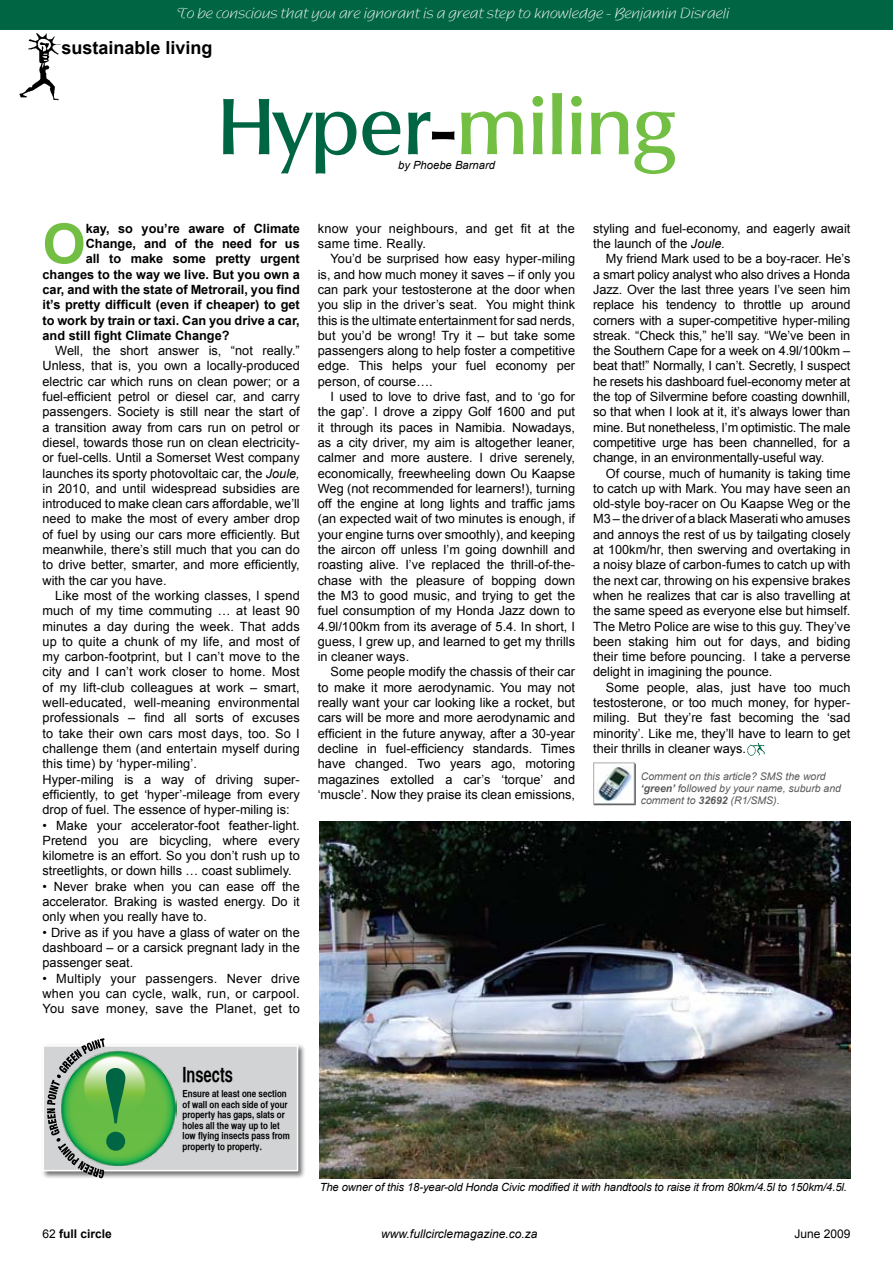
<style>
.page{position:relative;width:893px;height:1263px;background:#fff}
.page>*{position:absolute;margin:0;border:0;box-sizing:border-box;transform-origin:0 0}
.t1{font:500 77.25px "Columbia";color:#72bf44}
.t2{font:700 55.5px "Arial";color:#72bf44}
.t3{font:21px "Helvetica CY Bold";color:#000;scale:.85 1}
.t4{font:700 18px "Arial";color:#000}
.t5{font:15px "Nadianne";color:#fff}
.t6{font:12.75px/15.3px "Arial";color:#000;text-align:justify}
.t7{font:700 12.75px "Arial";color:#000}
.t8{font:12.75px/15.3px "Arial";letter-spacing:.02em;color:#000}
.t9{font:italic 12px "Arial";color:#000}
.t10{font:700 12px "Arial";color:#000}
.t11{font:12px "Arial";color:#000}
.t12{font:italic 11.25px "Arial";letter-spacing:-.01em;color:#000}
.t13{font:italic 10.5px/12px "Arial";color:#58595b}
.t14{font:9.75px/10.5px "Helvetica CY Bold";color:#000}
.s1{color:#006543}
.s2{font-size:67.5px;color:#000}
.s3{font-style:italic}
.s4{font-weight:700}
.s5{font-weight:400}
</style>
<div class="page">
<div style="left:0;top:0;width:893px;height:30px;background:#006543"></div>
<img style="left:20px;top:33px;width:41px;height:68px">
<img style="left:320px;top:821px;width:530px;height:357px">
<img style="left:747px;top:742px;width:17px;height:13px">
<div style="left:593px;top:763px;width:43px;height:42px;background:#8f9093"></div>
<img style="left:596px;top:765px;width:36px;height:37px">
<div style="left:594px;top:763px;width:40px;height:41px;border:1px solid #a7a9ac"></div>
<div style="left:41px;top:1043px;width:265px;height:136px;background:#000;opacity:.55"></div>
<div style="left:42px;top:1045px;width:256px;height:126px;background:#d1d3d4;border:2px solid #fff"></div>
<img style="left:125px;top:1051px;width:52px;height:115px">
<svg style="left:47px;top:1038px;width:78px;height:140px"></svg>
<p class="t5" style="left:177px;top:5px;width:554px">To be conscious that you are ignorant is a great step to knowledge - Benjamin Disraeli</p>
<h3 class="t4" style="left:61px;top:37px;width:153px">sustainable living</h3>
<h1 class="t1" style="left:219px;top:84px;width:457px"><span class="s1">Hyper</span><span class="s2">-</span>miling</h1>
<p class="t12" style="left:398px;top:159px;width:98px">by Phoebe Barnard</p>
<h2 class="t2" style="left:43px;top:213px;width:45px">O</h2>
<p class="t7" style="left:86px;top:221px;width:216px">kay, so you’re aware of Climate</p>
<p class="t7" style="left:86px;top:236px;width:216px">Change, and of the need for us</p>
<p class="t7" style="left:86px;top:252px;width:216px">all to make some pretty urgent</p>
<p class="t7" style="left:43px;top:267px;width:259px">changes to the way we live. But you own a</p>
<p class="t7" style="left:43px;top:282px;width:259px">car, and with the state of Metrorail, you find</p>
<p class="t7" style="left:43px;top:298px;width:259px">it’s pretty difficult (even if cheaper) to get</p>
<p class="t7" style="left:43px;top:313px;width:259px">to work by train or taxi. Can you drive a car,</p>
<p class="t7" style="left:43px;top:328px;width:189px">and still fight Climate Change?</p>
<p class="t6" style="left:43px;top:343px;width:259px;text-indent:13px">Well, the short answer is, “not really.” Unless, that is, you own a locally-produced electric car which runs on clean power; or a fuel-efficient petrol or diesel car, and carry passengers. Society is still near the start of a transition away from cars run on petrol or diesel, towards those run on clean electricity&shy;or fuel-cells. Until a Somerset West company launches its sporty photovoltaic car, the <span class="s3">Joule, </span>in 2010, and until widespread subsidies are introduced to make clean cars affordable, we’ll need to make the most of every amber drop of fuel by using our cars more efficiently. But meanwhile, there’s still much that you can do to drive better, smarter, and more efficiently, with the car you have.</p>
<p class="t6" style="left:43px;top:588px;width:259px;text-align:left;text-indent:13px">Like most of the working classes, I spend much of my time commuting … at least 90 minutes a day during the week. That adds up to quite a chunk of my life, and most of my carbon-footprint, but I can’t move to the city and I can’t work closer to home. Most of my lift-club colleagues at work – smart, well-educated, well-meaning environmental professionals – find all sorts of excuses to take their own cars most days, too. So I challenge them (and entertain myself during this time) by ‘hyper-miling’.<br>Hyper-miling is a way of driving super&shy;efficiently, to get ‘hyper’-mileage from every drop of fuel. The essence of hyper-miling is:</p>
<p class="t6" style="left:43px;top:817px;width:259px">• Make your accelerator-foot feather-light.<br>Pretend you are bicycling, where every kilometre is an effort. So you don’t rush up to streetlights, or down hills … coast sublimely.</p>
<p class="t6" style="left:43px;top:878px;width:259px">• Never brake when you can ease off the accelerator. Braking is wasted energy. Do it only when you really have to.</p>
<p class="t6" style="left:43px;top:924px;width:259px">• Drive as if you have a glass of water on the dashboard – or a carsick pregnant lady in the passenger seat.</p>
<p class="t6" style="left:43px;top:970px;width:259px">• Multiply your passengers. Never drive when you can cycle, walk, run, or carpool.<br>You save money, save the Planet, get to</p>
<p class="t8" style="left:318px;top:221px;width:259px">know your neighbours, and get fit at the same time. Really.</p>
<p class="t6" style="left:318px;top:251px;width:259px;text-indent:13px">You’d be surprised how easy hyper-miling is, and how much money it saves – if only you can park your testosterone at the door when you slip in the driver’s seat. You might think this is the ultimate entertainment for sad nerds, but you’d be wrong! Try it – but take some passengers along to help foster a competitive edge. This helps your fuel economy per person, of course….</p>
<p class="t6" style="left:318px;top:389px;width:259px;text-indent:13px">I used to love to drive fast, and to ‘go for the gap’. I drove a zippy Golf 1600 and put it through its paces in Namibia. Nowadays, as a city driver, my aim is altogether leaner, calmer and more austere. I drive serenely, economically, freewheeling down Ou Kaapse Weg (not recommended for learners!), turning off the engine at long lights and traffic jams (an expected wait of two minutes is enough, if your engine turns over smoothly), and keeping the aircon off unless I’m going downhill and roasting alive. I’ve replaced the thrill-of-the&shy;chase with the pleasure of bopping down the M3 to good music, and trying to get the fuel consumption of my Honda Jazz down to 4.9l/100km from its average of 5.4. In short, I guess, I grew up, and learned to get my thrills in cleaner ways.</p>
<p class="t6" style="left:318px;top:664px;width:259px;text-indent:13px">Some people modify the chassis of their car to make it more aerodynamic. You may not really want your car looking like a rocket, but cars will be more and more aerodynamic and efficient in the future anyway, after a 30-year decline in fuel-efficiency standards. Times have changed. Two years ago, motoring magazines extolled a car’s ‘torque’ and ‘muscle’. Now they praise its clean emissions,</p>
<p class="t6" style="left:593px;top:221px;width:259px">styling and fuel-economy, and eagerly await the launch of the <span class="s3">Joule.</span></p>
<p class="t6" style="left:593px;top:251px;width:259px;text-indent:13px">My friend Mark used to be a boy-racer. He’s a smart policy analyst who also drives a Honda Jazz. Over the last three years I’ve seen him replace his tendency to throttle up around corners with a super-competitive hyper-miling streak. “Check this,” he’ll say. “We’ve been in the Southern Cape for a week on 4.9l/100km – beat that!” Normally, I can’t. Secretly, I suspect he resets his dashboard fuel-economy meter at the top of Silvermine before coasting downhill, so that when I look at it, it’s always lower than mine. But nonetheless, I’m optimistic. The male competitive urge has been channelled, for a change, in an environmentally-useful way.</p>
<p class="t6" style="left:593px;top:465px;width:259px;text-indent:13px">Of course, much of humanity is taking time to catch up with Mark. You may have seen an old-style boy-racer on Ou Kaapse Weg or the M3 – the driver of a black Maserati who amuses and annoys the rest of us by tailgating closely at 100km/hr, then swerving and overtaking in a noisy blaze of carbon-fumes to catch up with the next car, throwing on his expensive brakes when he realizes that car is also travelling at the same speed as everyone else but himself.<br>The Metro Police are wise to this guy. They’ve been staking him out for days, and biding their time before pouncing. I take a perverse delight in imagining the pounce.</p>
<p class="t6" style="left:593px;top:680px;width:259px;text-indent:13px">Some people, alas, just have too much testosterone, or too much money, for hyper&shy;miling. But they’re fast becoming the ‘sad minority’. Like me, they’ll have to learn to get their thrills in cleaner ways.</p>
<p class="t13" style="left:641px;top:770px;width:202px">Comment on this article? SMS the word <span class="s4">‘green’</span> followed by your name, suburb and comment to <span class="s4">32692</span> (R1/SMS).</p>
<h3 class="t3" style="left:182px;top:1062px;width:61px">Insects</h3>
<p class="t14" style="left:183px;top:1088px;width:109px">Ensure at least one section of wall on each side of your property has gaps, slats or holes all the way up to let low flying insects pass from property to property.</p>
<p class="t12" style="left:320px;top:1181px;width:529px">The owner of this 18-year-old Honda Civic modified it with handtools to raise it from 80km/4.5l to 150km/4.5l.</p>
<p class="t10" style="left:43px;top:1227px;width:71px"><span class="s5">62</span> full circle</p>
<p class="t9" style="left:381px;top:1227px;width:158px">www.fullcirclemagazine.co.za</p>
<p class="t11" style="left:794px;top:1227px;width:58px">June 2009</p>
</div>
